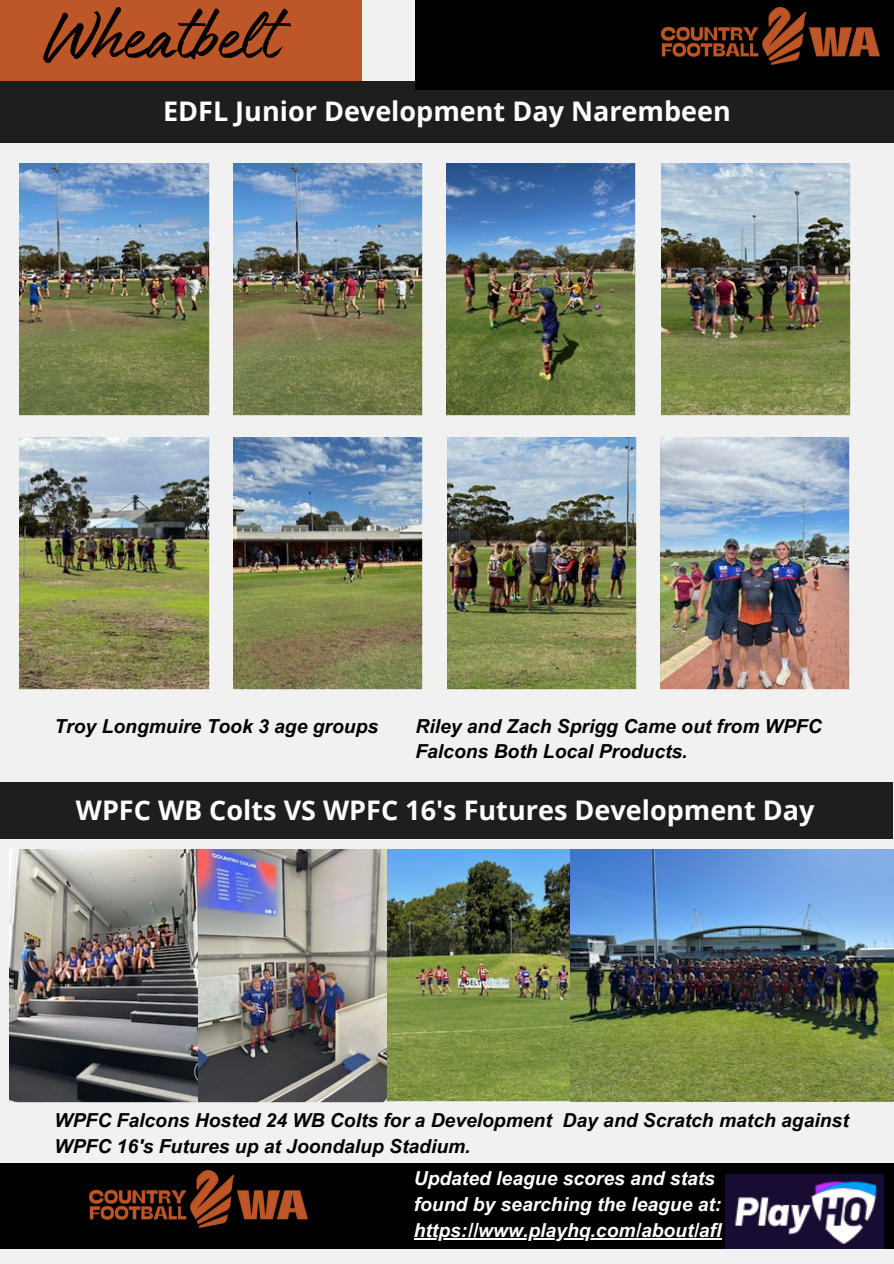
<style>
.page{position:relative;width:894px;height:1264px;background:#fff}
.page>*{position:absolute;margin:0;border:0;box-sizing:border-box;transform-origin:0 0}
.t1{font:79.95px "Authenia Solid";color:#000}
.t2{font:700 27px "Open Sans";color:#fffdfd}
.t3{font:italic 700 19.35px/26px "Arial MT Pro";color:#000}
.t4{font:italic 700 19.35px/26px "Arial MT Pro";color:#fffdfd}
</style>
<div class="page">
<div style="left:0;top:0;width:893px;height:1263px;background:#f2f1f1"></div>
<div style="left:0;top:81px;width:893px;height:61px;background:#1e1e1e"></div>
<div style="left:0;top:1163px;width:893px;height:86px;background:#000"></div>
<div style="left:0;top:782px;width:891px;height:56px;background:#1e1e1e"></div>
<hr style="left:413px;top:1238px;width:308px;height:1px;background:#fffdfd">
<img style="left:725px;top:1174px;width:158px;height:74px">
<div style="left:0;top:0;width:361px;height:81px;background:#be5727"></div>
<div style="left:415px;top:0;width:478px;height:89px;background:#000"></div>
<img style="left:661px;top:7px;width:218px;height:58px">
<img style="left:89px;top:1170px;width:219px;height:57px">
<img style="left:20px;top:163px;width:189px;height:253px">
<img style="left:233px;top:163px;width:189px;height:253px">
<img style="left:446px;top:163px;width:189px;height:253px">
<img style="left:661px;top:163px;width:189px;height:253px">
<img style="left:20px;top:437px;width:189px;height:252px">
<img style="left:233px;top:437px;width:189px;height:252px">
<img style="left:447px;top:437px;width:189px;height:252px">
<img style="left:660px;top:437px;width:189px;height:252px">
<img style="left:9px;top:849px;width:561px;height:252px">
<img style="left:570px;top:849px;width:323px;height:252px">
<p class="t1" style="left:46px;top:-6px;width:233px">Wheatbelt</p>
<h1 class="t2" style="left:163px;top:92px;width:569px">EDFL Junior Development Day Narembeen</h1>
<p class="t3" style="left:54px;top:715px;width:325px">Troy Longmuire Took 3 age groups</p>
<p class="t3" style="left:415px;top:715px;width:407px">Riley and Zach Sprigg Came out from WPFC<br>Falcons Both Local Products.</p>
<p class="t2" style="left:76px;top:790px;width:739px">WPFC WB Colts VS WPFC 16's Futures Development Day</p>
<p class="t3" style="left:54px;top:1109px;width:795px">WPFC Falcons Hosted 24 WB Colts for a Development Day and Scratch match against<br>WPFC 16's Futures up at Joondalup Stadium.</p>
<h2 class="t4" style="left:413px;top:1167px;width:309px">Updated league scores and stats found by searching the league at:</h2>
<p class="t4" style="left:413px;top:1219px;width:309px">https://www.playhq.com/about/afl</p>
</div>
